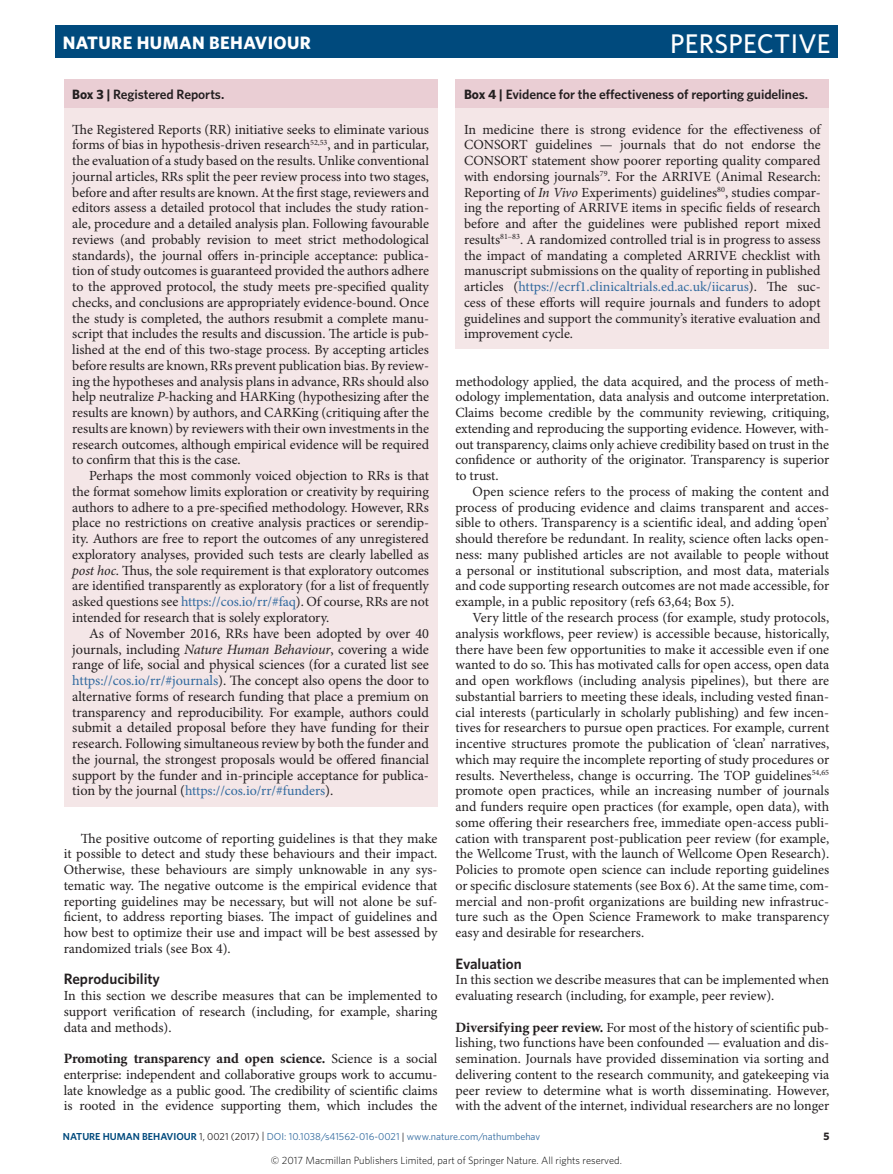
<style>
.page{position:relative;width:893px;height:1174px;background:#fff}
.page>*{position:absolute;margin:0;border:0;box-sizing:border-box;transform-origin:0 0}
.t1{font:500 27px "Whitney";letter-spacing:.01em;color:#fff}
.t2{font:700 18px "Whitney";letter-spacing:.02em;color:#fff}
.Head_1{font:600 15px "Whitney";color:#231f20}
.Body_text{font:14.25px/15.8px "Minion Pro";letter-spacing:-.005em;color:#231f20;text-align:justify}
.Body_first{font:700 14.25px "Minion Pro";letter-spacing:-.01em;color:#231f20}
.Body_first-2{font:13.95px/15.8px "Minion Pro";letter-spacing:-.005em;color:#231f20;text-align:justify}
.Body_text-2{font:13.95px/15.8px "Minion Pro";letter-spacing:-.005em;color:#231f20;text-align:justify}
.Body_text-3{font:13.95px "Minion Pro";letter-spacing:-.005em;color:#316a9f}
.Box_Table_title{font:600 13.5px "Whitney";letter-spacing:-.005em;color:#231f20}
.t3{font:700 10.8px "Whitney";color:#231f20}
.t4{font:300 10.5px "Whitney";color:#000}
.t5{font:10.2px "Whitney";color:#316a9f}
.s1{font-weight:700}
.s2{font-style:italic}
.s3{color:#316a9f}
.s4{font-size:14.25px;color:#231f20}
.s5{font-weight:400;font-size:13.95px}
.s6{font-weight:700;font-size:14.25px}
.s7{font-weight:600;color:#004a7d}
.s8{color:#231f20}
</style>
<div class="page">
<div style="left:55px;top:25px;width:783px;height:33px;background:#004a7d"></div>
<div style="left:64px;top:79px;width:373px;height:728px;background:#f4e6e7"></div>
<div style="left:455px;top:79px;width:374px;height:270px;background:#f4e6e7"></div>
<div style="left:64px;top:79px;width:373px;height:28px;background:#eaced4"></div>
<div style="left:455px;top:79px;width:374px;height:28px;background:#eaced4"></div>
<p class="t2" style="left:63px;top:31px;width:250px">NATURE HUMAN BEHAVIOUR</p>
<h1 class="t1" style="left:670px;top:25px;width:162px">PERSPECTIVE</h1>
<p class="Box_Table_title" style="left:72px;top:85px;width:154px"><span class="s1">Box 3 |</span> Registered Reports.</p>
<p class="Box_Table_title" style="left:464px;top:85px;width:346px"><span class="s1">Box 4 |</span> Evidence for the effectiveness of reporting guidelines.</p>
<p class="Body_first-2" style="left:72px;top:122px;width:358px">The Registered Reports (RR) initiative seeks to eliminate various forms of bias in hypothesis-driven research<sup>52,53</sup>, and in particular, the evaluation of a study based on the results. Unlike conventional journal articles, RRs split the peer review process into two stages, before and after results are known. At the first stage, reviewers and editors assess a detailed protocol that includes the study ration&shy;ale, procedure and a detailed analysis plan. Following favourable reviews (and probably revision to meet strict methodological standards), the journal offers in-principle acceptance: publica&shy;tion of study outcomes is guaranteed provided the authors adhere to the approved protocol, the study meets pre-specified quality checks, and conclusions are appropriately evidence-bound. Once the study is completed, the authors resubmit a complete manu&shy;script that includes the results and discussion. The article is pub&shy;lished at the end of this two-stage process. By accepting articles before results are known, RRs prevent publication bias. By review&shy;ing the hypotheses and analysis plans in advance, RRs should also help neutralize <span class="s2">P-</span>hacking and HARKing (hypothesizing after the results are known) by authors, and CARKing (critiquing after the results are known) by reviewers with their own investments in the research outcomes, although empirical evidence will be required to confirm that this is the case.</p>
<p class="Body_text-2" style="left:72px;top:468px;width:358px;text-indent:17px">Perhaps the most commonly voiced objection to RRs is that the format somehow limits exploration or creativity by requiring authors to adhere to a pre-specified methodology. However, RRs place no restrictions on creative analysis practices or serendip&shy;ity. Authors are free to report the outcomes of any unregistered exploratory analyses, provided such tests are clearly labelled as <span class="s2">post hoc</span>. Thus, the sole requirement is that exploratory outcomes are identified transparently as exploratory (for a list of frequently asked questions see <span class="s3">https://cos.io/rr/#faq</span>). Of course, RRs are not intended for research that is solely exploratory.</p>
<p class="Body_text" style="left:72px;top:626px;width:358px;text-indent:17px">As of November 2016, RRs have been adopted by over 40 journals, including <span class="s2">Nature Human Behaviour</span>, covering a wide range of life, social and physical sciences (for a curated list see <span class="s3">https://cos.io/rr/#journals</span>). The concept also opens the door to alternative forms of research funding that place a premium on transparency and reproducibility. For example, authors could submit a detailed proposal before they have funding for their research. Following simultaneous review by both the funder and the journal, the strongest proposals would be offered financial support by the funder and in-principle acceptance for publica-</p>
<p class="Body_text-3" style="left:72px;top:782px;width:262px"><span class="s4">tion by the journal (</span>https://cos.io/rr/#funders<span class="s4">).</span></p>
<p class="Body_text-2" style="left:64px;top:830px;width:375px;text-indent:17px">The positive outcome of reporting guidelines is that they make it possible to detect and study these behaviours and their impact.<br>Otherwise, these behaviours are simply unknowable in any sys&shy;tematic way. The negative outcome is the empirical evidence that reporting guidelines may be necessary, but will not alone be suf&shy;ficient, to address reporting biases. The impact of guidelines and how best to optimize their use and impact will be best assessed by randomized trials (see Box 4).</p>
<p class="Head_1" style="left:64px;top:969px;width:98px">Reproducibility</p>
<p class="Body_first-2" style="left:64px;top:988px;width:375px">In this section we describe measures that can be implemented to support verification of research (including, for example, sharing data and methods).</p>
<p class="Body_first" style="left:64px;top:1050px;width:375px">Promoting transparency and open science. <span class="s5">Science is a social</span></p>
<p class="Body_first-2" style="left:64px;top:1067px;width:375px">enterprise: independent and collaborative groups work to accumu&shy;late knowledge as a public good. The credibility of scientific claims is rooted in the evidence supporting them, which includes the</p>
<p class="Body_first-2" style="left:464px;top:122px;width:358px">In medicine there is strong evidence for the effectiveness of CONSORT guidelines — journals that do not endorse the CONSORT statement show poorer reporting quality compared with endorsing journals<sup>79</sup>. For the ARRIVE (Animal Research:<br>Reporting of <span class="s2">In Vivo</span> Experiments) guidelines<sup>80</sup>, studies compar&shy;ing the reporting of ARRIVE items in specific fields of research before and after the guidelines were published report mixed results<sup>81–83</sup>. A randomized controlled trial is in progress to assess the impact of mandating a completed ARRIVE checklist with manuscript submissions on the quality of reporting in published articles (<span class="s3">https://ecrf1.clinicaltrials.ed.ac.uk/iicarus</span>). The suc&shy;cess of these efforts will require journals and funders to adopt guidelines and support the community’s iterative evaluation and improvement cycle.</p>
<p class="Body_first-2" style="left:455px;top:374px;width:375px">methodology applied, the data acquired, and the process of meth&shy;odology implementation, data analysis and outcome interpretation.<br>Claims become credible by the community reviewing, critiquing, extending and reproducing the supporting evidence. However, with&shy;out transparency, claims only achieve credibility based on trust in the confidence or authority of the originator. Transparency is superior to trust.</p>
<p class="Body_text-2" style="left:455px;top:484px;width:375px;text-indent:17px">Open science refers to the process of making the content and process of producing evidence and claims transparent and acces&shy;sible to others. Transparency is a scientific ideal, and adding ‘open’ should therefore be redundant. In reality, science often lacks open&shy;ness: many published articles are not available to people without a personal or institutional subscription, and most data, materials and code supporting research outcomes are not made accessible, for example, in a public repository (refs 63,64; Box 5).</p>
<p class="Body_text-2" style="left:455px;top:610px;width:375px;text-indent:17px">Very little of the research process (for example, study protocols, analysis workflows, peer review) is accessible because, historically, there have been few opportunities to make it accessible even if one wanted to do so. This has motivated calls for open access, open data and open workflows (including analysis pipelines), but there are substantial barriers to meeting these ideals, including vested finan&shy;cial interests (particularly in scholarly publishing) and few incen&shy;tives for researchers to pursue open practices. For example, current incentive structures promote the publication of ‘clean’ narratives, which may require the incomplete reporting of study procedures or results. Nevertheless, change is occurring. The TOP guidelines<sup>54,65 </sup>promote open practices, while an increasing number of journals and funders require open practices (for example, open data), with some offering their researchers free, immediate open-access publi&shy;cation with transparent post-publication peer review (for example, the Wellcome Trust, with the launch of Wellcome Open Research).<br>Policies to promote open science can include reporting guidelines or specific disclosure statements (see Box 6). At the same time, com&shy;mercial and non-profit organizations are building new infrastruc&shy;ture such as the Open Science Framework to make transparency easy and desirable for researchers.</p>
<p class="Head_1" style="left:455px;top:953px;width:68px">Evaluation</p>
<p class="Body_first-2" style="left:455px;top:972px;width:375px">In this section we describe measures that can be implemented when evaluating research (including, for example, peer review).</p>
<p class="Body_first-2" style="left:455px;top:1019px;width:375px"><span class="s6">Diversifying peer review.</span> For most of the history of scientific pub&shy;lishing, two functions have been confounded — evaluation and dis&shy;semination. Journals have provided dissemination via sorting and delivering content to the research community, and gatekeeping via peer review to determine what is worth disseminating. However, with the advent of the internet, individual researchers are no longer</p>
<p class="t5" style="left:63px;top:1129px;width:479px"><span class="s7">NATURE HUMAN BEHAVIOUR</span> <span class="s8">1, 0021 (2017) |</span> DOI: 10.1038/s41562-016-0021 <span class="s8">|</span> www.nature.com/nathumbehav</p>
<p class="t3" style="left:823px;top:1128px;width:8px">5</p>
<p class="t4" style="left:271px;top:1153px;width:352px">© 2017 Macmillan Publishers Limited, part of Springer Nature. All rights reserved.</p>
</div>
